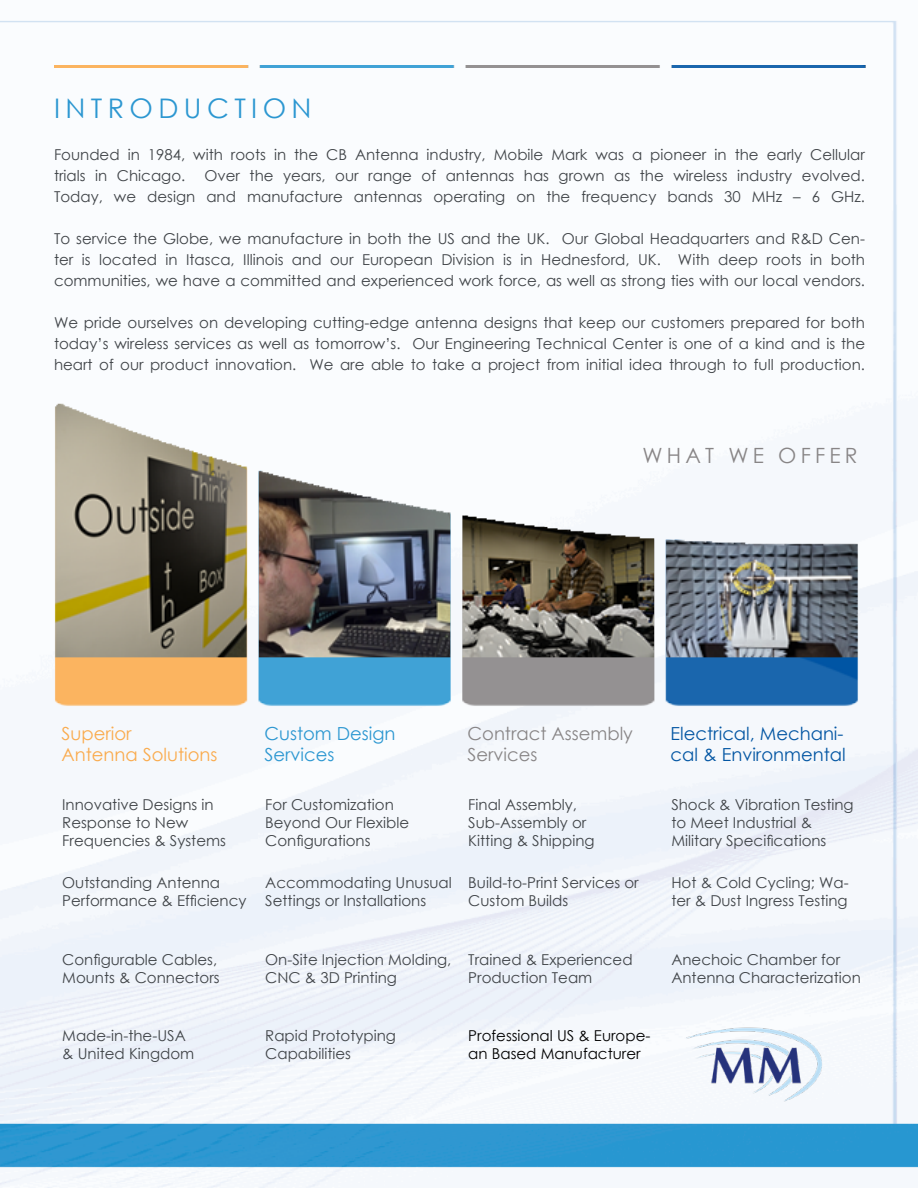
<style>
.page{position:relative;width:918px;height:1188px;background:#fff}
.page>*{position:absolute;margin:0;border:0;box-sizing:border-box;transform-origin:0 0}
.t1{font:27px "Century Gothic";letter-spacing:.2em;color:#2c97d1}
.t2{font:21px "Century Gothic";letter-spacing:.2em;color:#888586}
.t3{font:18px/21.6px "Century Gothic";color:#0356a3}
.t4{font:18px/21.6px "Century Gothic";color:#faab4d}
.t5{font:18px/21.6px "Century Gothic";color:#888586}
.t6{font:18px/21.6px "Century Gothic";color:#2c97d1}
.t7{font:15px/18px "Century Gothic";color:#404448}
.t8{font:15px/18px "Century Gothic";color:#000}
</style>
<div class="page">
<img style="left:0;top:20px;width:918px;height:1168px">
<img style="left:14px;top:384px;width:882px;height:343px">
<img style="left:687px;top:1022px;width:149px;height:90px">
<img style="left:55px;top:66px;width:812px;height:1px">
<h1 class="t1" style="left:54px;top:89px;width:259px">INTRODUCTION</h1>
<p class="t7" style="left:54px;top:144px;width:813px;line-height:21px">Founded in 1984, with roots in the CB Antenna industry, Mobile Mark was a pioneer in the early Cellular trials in Chicago.</p>
<p class="t7" style="left:54px;top:165px;width:813px;line-height:21px;text-align:right">Over the years, our range of antennas has grown as the wireless industry evolved.<br>Today, we design and manufacture antennas operating on the frequency bands 30 MHz – 6 GHz.</p>
<p class="t7" style="left:54px;top:228px;width:813px;line-height:21px;text-align:justify">To service the Globe, we manufacture in both the US and the UK. Our Global Headquarters and R&amp;D Cen&shy;ter is located in Itasca, Illinois and our European Division is in Hednesford, UK. With deep roots in both communities, we have a committed and experienced work force, as well as strong ties with our local vendors.</p>
<p class="t7" style="left:54px;top:312px;width:813px;line-height:21px;text-align:justify">We pride ourselves on developing cutting-edge antenna designs that keep our customers prepared for both today’s wireless services as well as tomorrow’s. Our Engineering Technical Center is one of a kind and is the heart of our product innovation. We are able to take a project from initial idea through to full production.</p>
<h2 class="t2" style="left:643px;top:440px;width:217px">WHAT WE OFFER</h2>
<p class="t4" style="left:62px;top:722px;width:158px">Superior<br>Antenna Solutions</p>
<p class="t6" style="left:265px;top:722px;width:133px">Custom Design<br>Services</p>
<p class="t5" style="left:468px;top:722px;width:167px">Contract Assembly<br>Services</p>
<p class="t3" style="left:671px;top:722px;width:177px">Electrical, Mechani&shy;cal &amp; Environmental</p>
<p class="t7" style="left:62px;top:795px;width:165px">Innovative Designs in<br>Response to New<br>Frequencies &amp; Systems</p>
<p class="t7" style="left:265px;top:795px;width:145px">For Customization<br>Beyond Our Flexible<br>Configurations</p>
<p class="t7" style="left:468px;top:795px;width:128px">Final Assembly,<br>Sub-Assembly or<br>Kitting &amp; Shipping</p>
<p class="t7" style="left:671px;top:795px;width:184px">Shock &amp; Vibration Testing to Meet Industrial &amp;<br>Military Specifications</p>
<p class="t7" style="left:62px;top:874px;width:186px">Outstanding Antenna<br>Performance &amp; Efficiency</p>
<p class="t7" style="left:265px;top:874px;width:188px">Accommodating Unusual<br>Settings or Installations</p>
<p class="t7" style="left:468px;top:874px;width:172px">Build-to-Print Services or<br>Custom Builds</p>
<p class="t7" style="left:671px;top:874px;width:179px">Hot &amp; Cold Cycling; Wa&shy;ter &amp; Dust Ingress Testing</p>
<p class="t7" style="left:62px;top:950px;width:159px">Configurable Cables,<br>Mounts &amp; Connectors</p>
<p class="t7" style="left:265px;top:950px;width:188px">On-Site Injection Molding,<br>CNC &amp; 3D Printing</p>
<p class="t7" style="left:468px;top:950px;width:166px">Trained &amp; Experienced<br>Production Team</p>
<p class="t7" style="left:671px;top:950px;width:191px">Anechoic Chamber for<br>Antenna Characterization</p>
<p class="t7" style="left:62px;top:1026px;width:134px">Made-in-the-USA &amp; United Kingdom</p>
<p class="t7" style="left:265px;top:1026px;width:132px">Rapid Prototyping<br>Capabilities</p>
<p class="t8" style="left:468px;top:1026px;width:184px">Professional US &amp; Europe&shy;an Based Manufacturer</p>
</div>
